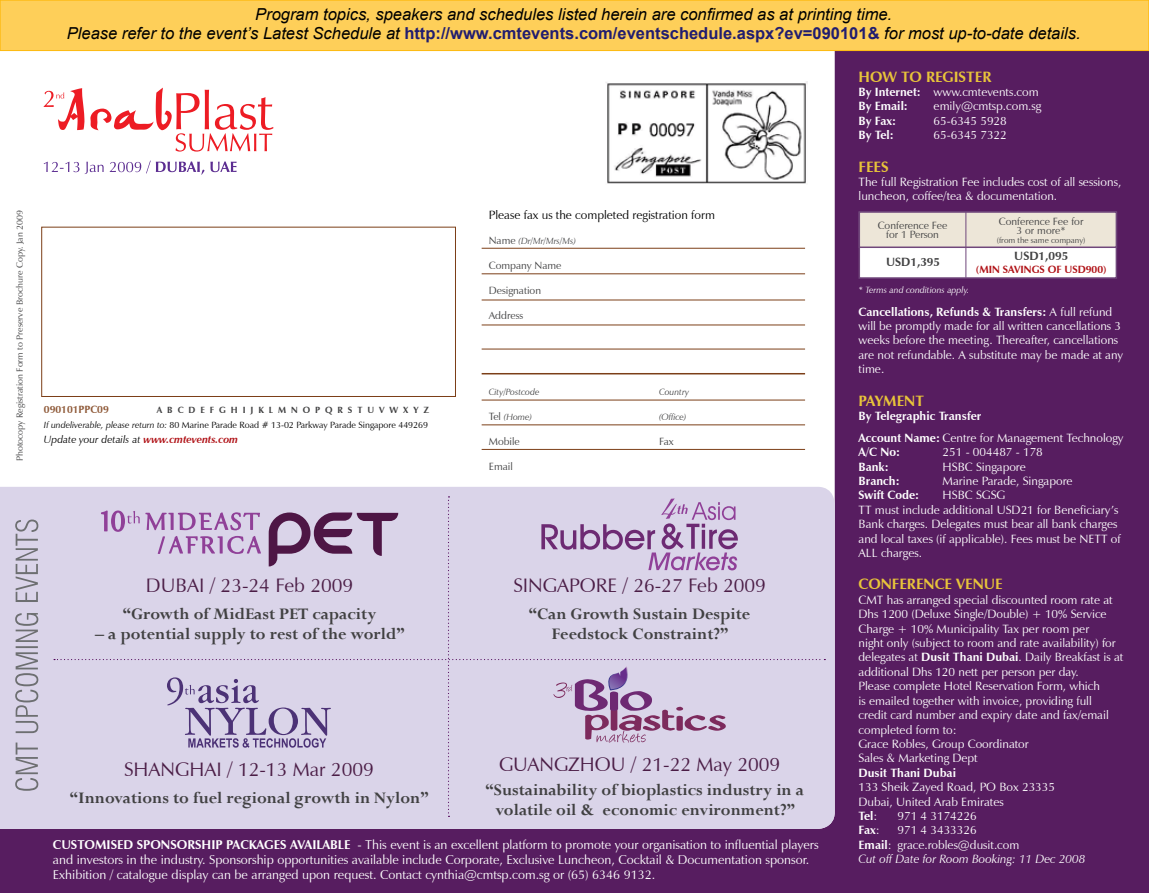
<style>
.page{position:relative;width:1149px;height:893px;background:#fff}
.page>*{position:absolute;margin:0;border:0;box-sizing:border-box;transform-origin:0 0}
.t1{font:19.5px "Zapf Humanist 601 BT";color:#4b1d46}
.t2{font:700 18px/19.5px "Perpetua";color:#414142;text-align:center}
.t3{font:italic 16.5px/19.5px "Arial";color:#000;text-align:center}
.t4{font:700 15px "Zapf Humanist 601 BT";color:#e8c43a}
.t5{font:12.75px/15.3px "Zapf Humanist 601 BT";color:#fff}
.t6{font:12px/14.4px "Zapf Humanist 601 BT";color:#fff}
.t7{font:700 12px/14.4px "Zapf Humanist 601 BT";color:#fff}
.t8{font:12px "Zapf Humanist 601 BT";color:#000}
.t9{font:700 12px "Zapf Humanist 601 BT";color:#414142}
.t10{font:10.5px/9px "Zapf Humanist 601 BT";color:#414142;text-align:center}
.t11{font:italic 10.5px "Zapf Humanist 601 BT";color:#000}
.t12{font:700 10.5px "Zapf Humanist 601 BT";color:#b01116}
.t13{font:700 10.5px "Zapf Humanist 601 BT";color:#8f5a39}
.t14{font:9px/15px "Zapf Humanist 601 BT";color:#000;text-align:right}
.t15{font:9px "Zapf Humanist 601 BT";color:#414142}
.t16{font:italic 9px "Zapf Humanist 601 BT";color:#414142}
.t17{font:italic 9px "Zapf Humanist 601 BT";color:#fff}
.t18{font:8.25px "Zapf Humanist 601 BT";color:#414142}
.s1{font-weight:700;font-style:normal;color:#211d70}
.s2{font-weight:400}
.s3{font-weight:700;color:#414142}
.s4{font-style:italic}
.s5{font-weight:700;color:#b01116}
.s6{font-style:normal;font-size:10.5px}
.s7{font-weight:700}
</style>
<div class="page">
<div style="left:0;top:42px;width:1148px;height:851px;background:#571d60"></div>
<div style="left:0;top:51px;width:834px;height:436px;background:#fff"></div>
<div style="left:0;top:487px;width:834px;height:342px;background:#dad4e9"></div>
<div style="left:41px;top:227px;width:414px;height:170px;border:1px solid #7c3f18"></div>
<svg style="left:15px;top:519px;width:23px;height:272px;background:#bebaca"></svg>
<hr style="left:481px;top:248px;width:323px;height:1px;background:#7c3f18">
<hr style="left:481px;top:274px;width:323px;height:1px;background:#7c3f18">
<hr style="left:481px;top:300px;width:323px;height:1px;background:#7c3f18">
<hr style="left:481px;top:325px;width:323px;height:1px;background:#7c3f18">
<hr style="left:481px;top:349px;width:323px;height:1px;background:#7c3f18">
<hr style="left:481px;top:373px;width:323px;height:1px;background:#7c3f18">
<hr style="left:481px;top:400px;width:323px;height:1px;background:#7c3f18">
<hr style="left:481px;top:425px;width:323px;height:1px;background:#7c3f18">
<hr style="left:481px;top:449px;width:323px;height:1px;background:#7c3f18">
<div style="left:858px;top:212px;width:258px;height:67px;background:#fff;border:2px solid #70477b"></div>
<div style="left:858px;top:211px;width:258px;height:37px;background:#ede6d8;border:2px solid #70477b"></div>
<hr style="left:965px;top:212px;width:1px;height:66px;background:#70477b">
<img style="left:605px;top:81px;width:201px;height:103px">
<svg style="left:44px;top:161px;width:192px;height:14px;background:#ded5e9"></svg>
<svg style="left:90px;top:88px;width:183px;height:64px;background:#fbd2d4"></svg>
<svg style="left:44px;top:88px;width:40px;height:42px;background:#f9b6b9"></svg>
<div style="left:54px;top:496px;width:771px;height:321px;background:#dad4e9"></div>
<div style="left:0;top:0;width:1148px;height:51px;background:#fecf59"></div>
<div style="left:0;top:0;width:1148px;height:51px;border:1px solid #fdba12"></div>
<p class="t15" style="left:14px;top:461px;width:252px;rotate:-90deg">Photocopy Registration Form to Preserve Brochure Copy. Jan 2009</p>
<h3 class="t3" style="left:67px;top:5px;width:1014px">Program topics, speakers and schedules listed herein are confirmed as at printing time.<br>Please refer to the event’s Latest Schedule at <span class="s1">http://www.cmtevents.com/eventschedule.aspx?ev=090101&amp;</span> for most up-to-date details.</h3>
<p class="t4" style="left:858px;top:67px;width:134px">HOW TO REGISTER</p>
<p class="t7" style="left:858px;top:85px;width:181px">By Internet: <span class="s2">www.cmtevents.com<br></span>By Email:</p>
<p class="t6" style="left:933px;top:99px;width:109px">emily@cmtsp.com.sg</p>
<p class="t13" style="left:44px;top:403px;width:66px">090101PPC09</p>
<p class="t14" style="left:44px;top:402px;width:386px"><span class="s3">A B C D E F G H I J K L M N O P Q R S T U V W X Y Z<br></span><span class="s4">If undeliverable, please return to:</span> 80 Marine Parade Road # 13-02 Parkway Parade Singapore 449269</p>
<p class="t11" style="left:44px;top:432px;width:196px">Update your details at <span class="s5">www.cmtevents.com</span></p>
<h1 class="t1" style="left:146px;top:574px;width:209px">DUBAI / 23-24 Feb 2009</h1>
<h2 class="t2" style="left:123px;top:604px;width:255px">“Growth of MidEast PET capacity</h2>
<h2 class="t2" style="left:95px;top:623px;width:311px">– a potential supply to rest of the world”</h2>
<h1 class="t1" style="left:124px;top:758px;width:251px">SHANGHAI / 12-13 Mar 2009</h1>
<h2 class="t2" style="left:70px;top:787px;width:360px">“Innovations to fuel regional growth in Nylon”</h2>
<p class="t8" style="left:488px;top:207px;width:228px">Please fax us the completed registration form</p>
<p class="t16" style="left:488px;top:236px;width:88px"><span class="s6">Name</span> (Dr/Mr/Mrs/Ms)</p>
<p class="t10" style="left:488px;top:261px;width:74px">Company Name</p>
<p class="t10" style="left:488px;top:286px;width:54px">Designation</p>
<p class="t10" style="left:488px;top:311px;width:36px">Address</p>
<p class="t16" style="left:488px;top:386px;width:52px">City/Postcode</p>
<p class="t16" style="left:659px;top:386px;width:32px">Country</p>
<p class="t16" style="left:488px;top:411px;width:45px"><span class="s6">Tel</span> (Home)</p>
<p class="t16" style="left:659px;top:411px;width:29px">(Office)</p>
<p class="t10" style="left:488px;top:436px;width:33px">Mobile</p>
<p class="t10" style="left:659px;top:436px;width:16px">Fax</p>
<p class="t10" style="left:488px;top:461px;width:25px">Email</p>
<h1 class="t1" style="left:513px;top:574px;width:254px">SINGAPORE / 26-27 Feb 2009</h1>
<h2 class="t2" style="left:528px;top:604px;width:223px">“Can Growth Sustain Despite<br>Feedstock Constraint?”</h2>
<h1 class="t1" style="left:499px;top:752px;width:282px">GUANGZHOU / 21-22 May 2009</h1>
<h2 class="t2" style="left:485px;top:780px;width:320px">“Sustainability of bioplastics industry in a volatile oil &amp; economic environment?”</h2>
<p class="t5" style="left:53px;top:837px;width:767px"><span class="s7">CUSTOMISED SPONSORSHIP PACKAGES AVAILABLE</span> - This event is an excellent platform to promote your organisation to influential players and investors in the industry. Sponsorship opportunities available include Corporate, Exclusive Luncheon, Cocktail &amp; Documentation sponsor.<br>Exhibition / catalogue display can be arranged upon request. Contact cynthia@cmtsp.com.sg or (65) 6346 9132.</p>
<p class="t7" style="left:858px;top:113px;width:39px">By Fax:</p>
<p class="t6" style="left:933px;top:113px;width:75px">65-6345 5928</p>
<p class="t7" style="left:858px;top:128px;width:37px">By Tel:</p>
<p class="t6" style="left:933px;top:128px;width:75px">65-6345 7322</p>
<p class="t4" style="left:858px;top:157px;width:32px">FEES</p>
<p class="t6" style="left:858px;top:175px;width:264px">The full Registration Fee includes cost of all sessions, luncheon, coffee/tea &amp; documentation.</p>
<p class="t10" style="left:877px;top:221px;width:71px">Conference Fee for 1 Person</p>
<p class="t9" style="left:885px;top:255px;width:55px">USD1,395</p>
<p class="t17" style="left:858px;top:284px;width:112px">* Terms and conditions apply.</p>
<p class="t10" style="left:998px;top:217px;width:86px">Conference Fee for<br>3 or more*</p>
<p class="t18" style="left:996px;top:235px;width:90px">(from the same company)</p>
<p class="t9" style="left:1013px;top:249px;width:55px">USD1,095</p>
<p class="t12" style="left:975px;top:263px;width:132px">(MIN SAVINGS OF USD900)</p>
<p class="t6" style="left:858px;top:304px;width:266px"><span class="s7">Cancellations, Refunds &amp; Transfers:</span> A full refund will be promptly made for all written cancellations 3 weeks before the meeting. Thereafter, cancellations are not refundable. A substitute may be made at any time.</p>
<p class="t4" style="left:858px;top:391px;width:67px">PAYMENT</p>
<p class="t7" style="left:858px;top:405px;width:266px;line-height:21.9px">By Telegraphic Transfer<br>Account Name: <span class="s2">Centre for Management Technology</span></p>
<p class="t7" style="left:858px;top:445px;width:43px">A/C No:</p>
<p class="t6" style="left:942px;top:445px;width:102px">251 - 004487 - 178</p>
<p class="t7" style="left:858px;top:459px;width:32px">Bank:</p>
<p class="t6" style="left:942px;top:459px;width:85px">HSBC Singapore</p>
<p class="t7" style="left:858px;top:474px;width:43px">Branch:</p>
<p class="t6" style="left:942px;top:474px;width:131px">Marine Parade, Singapore</p>
<p class="t7" style="left:858px;top:488px;width:62px">Swift Code:</p>
<p class="t6" style="left:858px;top:488px;width:263px;text-indent:84px">HSBC SGSG<br>TT must include additional USD21 for Beneficiary’s Bank charges. Delegates must bear all bank charges and local taxes (if applicable). Fees must be NETT of ALL charges.</p>
<p class="t4" style="left:858px;top:575px;width:146px">CONFERENCE VENUE</p>
<p class="t6" style="left:858px;top:593px;width:266px">CMT has arranged special discounted room rate at Dhs 1200 (Deluxe Single/Double) + 10% Service Charge + 10% Municipality Tax per room per<br>night only (subject to room and rate availability) for delegates at <span class="s7">Dusit Thani Dubai</span>. Daily Breakfast is at additional Dhs 120 nett per person per day.<br>Please complete Hotel Reservation Form, which<br>is emailed together with invoice, providing full credit card number and expiry date and fax/email completed form to:<br>Grace Robles, Group Coordinator<br>Sales &amp; Marketing Dept</p>
<p class="t7" style="left:858px;top:765px;width:99px">Dusit Thani Dubai</p>
<p class="t6" style="left:858px;top:780px;width:198px">133 Sheik Zayed Road, PO Box 23335<br>Dubai, United Arab Emirates<br><span class="s7">Tel</span>:</p>
<p class="t6" style="left:897px;top:809px;width:81px">971 4 3174226</p>
<p class="t6" style="left:858px;top:823px;width:228px;text-indent:39px">971 4 3433326<br><span class="s7">Email</span>: grace.robles@dusit.com<br><span class="s4">Cut off Date for Room Booking: 11 Dec 2008</span></p>
<p class="t7" style="left:858px;top:823px;width:23px">Fax<span class="s2">:</span></p>
</div>
